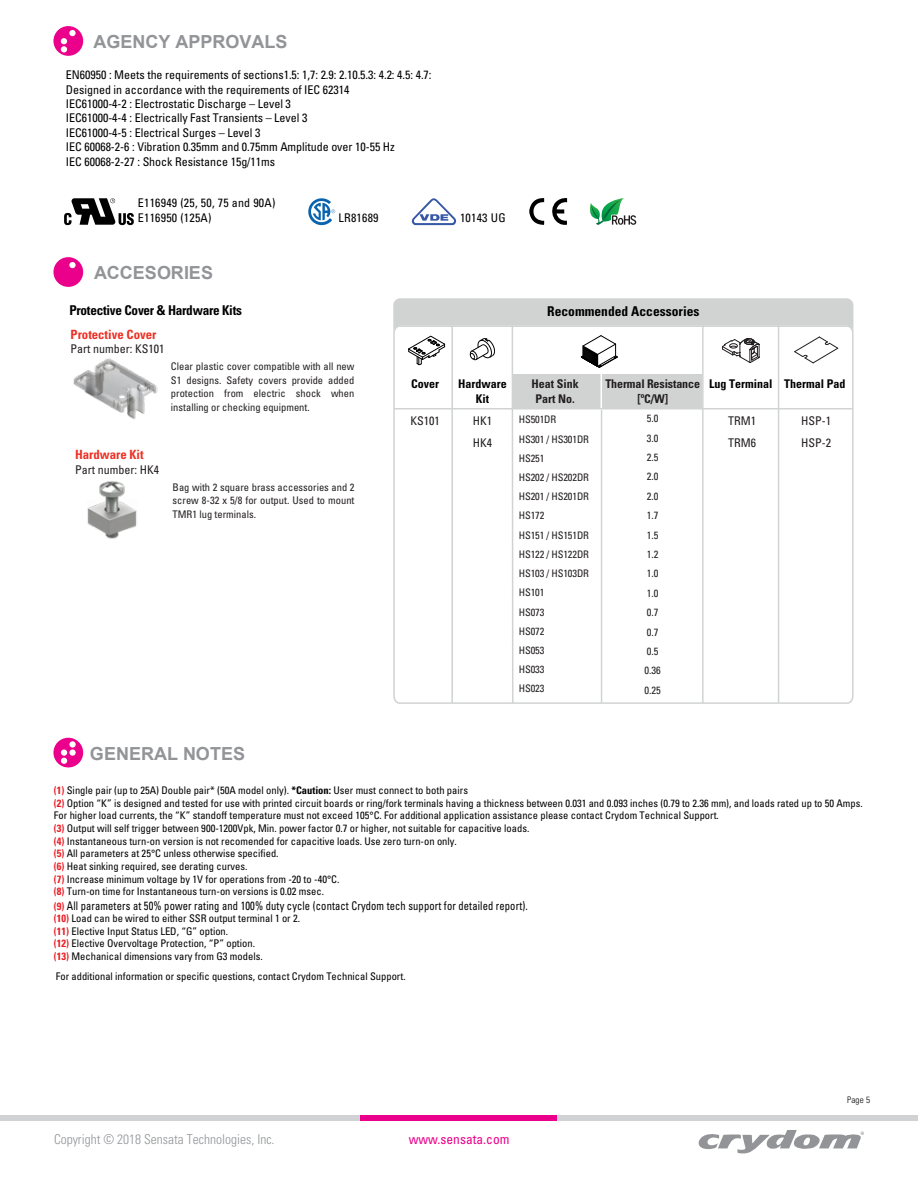
<style>
.page{position:relative;width:918px;height:1188px;background:#fff}
.page>*{position:absolute;margin:0;border:0;box-sizing:border-box;transform-origin:0 0}
.t1{font:700 18px "Arial";color:#929497}
.t2{font:300 condensed 13.5px "Univers";color:#929497}
.t3{font:700 condensed 13.5px "Univers";letter-spacing:-.02em;color:#000}
.t4{font:700 condensed 13.5px "Univers";color:#000}
.t5{font:condensed 13.5px "Univers";color:#eb008b}
.t6{font:700 condensed 12.75px "Univers";color:#ed3024}
.t7{font:condensed 12px/14.4px "Univers LT Std";letter-spacing:-.005em;color:#000}
.t8{font:condensed 12px "Univers LT Std";letter-spacing:.015em;color:#000;scale:.88 1}
.t9{font:condensed 12px/22.2px "Univers";color:#231f20}
.t10{font:condensed 12px/14.4px "Univers LT Std";letter-spacing:.02em;color:#000}
.t11{font:700 condensed 12px/14.7px "Univers";letter-spacing:-.01em;color:#231f20;text-align:center}
.t12{font:700 condensed 12px/14.7px "Univers";color:#000;text-align:center}
.t13{font:condensed 10.5px/12.6px "Univers LT Std";color:#000}
.t14{font:condensed 10.5px/13.5px "Univers LT Std";color:#231f20;text-align:justify}
.t15{font:condensed 10.5px/19.4px "Univers";color:#231f20;text-align:justify}
.t16{font:condensed 10.35px/19.2px "Univers";letter-spacing:-.01em;color:#231f20}
.t17{font:300 condensed 9px "Univers LT Std";color:#000}
.s1{font-weight:700;color:#eb1d25}
.s2{font-weight:700}
.s3{font-weight:700;font-size:10.5px;color:#eb1d25}
</style>
<div class="page">
<svg style="left:590px;top:198px;width:46px;height:27px"></svg>
<svg style="left:529px;top:198px;width:38px;height:27px"></svg>
<svg style="left:411px;top:198px;width:46px;height:27px"></svg>
<svg style="left:308px;top:198px;width:27px;height:27px"></svg>
<svg style="left:64px;top:198px;width:70px;height:27px"></svg>
<img style="left:87px;top:481px;width:50px;height:58px">
<img style="left:73px;top:358px;width:84px;height:62px">
<svg style="left:393px;top:325px;width:461px;height:379px"></svg>
<hr style="left:778px;top:324px;width:1px;height:379px;background:#d1d3d3">
<hr style="left:702px;top:325px;width:2px;height:378px;background:#d1d3d3">
<hr style="left:512px;top:325px;width:1px;height:378px;background:#d1d3d3">
<hr style="left:451px;top:325px;width:2px;height:378px;background:#d1d3d3">
<hr style="left:601px;top:410px;width:1px;height:293px;background:#d1d3d3">
<hr style="left:394px;top:408px;width:459px;height:2px;background:#d1d3d3">
<div style="left:513px;top:374px;width:189px;height:34px;background:#d1d3d3"></div>
<hr style="left:601px;top:372px;width:1px;height:36px;background:#fff">
<svg style="left:393px;top:298px;width:460px;height:70px"></svg>
<div style="left:53px;top:26px;width:30px;height:30px;background:#eb008b;border-radius:50%"></div>
<div style="left:69px;top:30px;width:7px;height:6px;background:#fff;border-radius:50%"></div>
<svg style="left:61px;top:38px;width:6px;height:14px"></svg>
<div style="left:53px;top:257px;width:30px;height:30px;background:#eb008b;border-radius:50%"></div>
<div style="left:69px;top:262px;width:7px;height:6px;background:#fff;border-radius:50%"></div>
<div style="left:53px;top:738px;width:30px;height:29px;background:#eb008b;border-radius:50%"></div>
<svg style="left:69px;top:741px;width:7px;height:7px"></svg>
<div style="left:61px;top:749px;width:6px;height:7px;background:#fff;border-radius:50%"></div>
<svg style="left:69px;top:749px;width:7px;height:7px"></svg>
<svg style="left:61px;top:758px;width:6px;height:6px"></svg>
<div style="left:0;top:1115px;width:918px;height:6px;background:#d0d2d3"></div>
<div style="left:361px;top:1115px;width:196px;height:6px;background:#eb008b"></div>
<svg style="left:698px;top:1130px;width:166px;height:23px"></svg>
<h1 class="t1" style="left:93px;top:30px;width:196px">AGENCY APPROVALS</h1>
<p class="t7" style="left:66px;top:68px;width:367px">EN60950 : Meets the requirements of sections1.5: 1,7: 2.9: 2.10.5.3: 4.2: 4.5: 4.7:<br>Designed in accordance with the requirements of IEC 62314<br>IEC61000-4-2 : Electrostatic Discharge – Level 3<br>IEC61000-4-4 : Electrically Fast Transients – Level 3<br>IEC61000-4-5 : Electrical Surges – Level 3<br>IEC 60068-2-6 : Vibration 0.35mm and 0.75mm Amplitude over 10-55 Hz<br>IEC 60068-2-27 : Shock Resistance 15g/11ms</p>
<p class="t10" style="left:138px;top:196px;width:139px">E116949 (25, 50, 75 and 90A)<br>E116950 (125A)</p>
<h1 class="t1" style="left:94px;top:261px;width:121px">ACCESORIES</h1>
<p class="t10" style="left:339px;top:210px;width:42px">LR81689</p>
<p class="t7" style="left:460px;top:210px;width:47px">10143 UG</p>
<p class="t3" style="left:69px;top:302px;width:174px">Protective Cover &amp; Hardware Kits</p>
<p class="t4" style="left:547px;top:303px;width:154px">Recommended Accessories</p>
<p class="t6" style="left:71px;top:327px;width:87px">Protective Cover</p>
<p class="t9" style="left:71px;top:338px;width:95px">Part number: KS101</p>
<p class="t14" style="left:171px;top:360px;width:185px">Clear plastic cover compatible with all new S1 designs. Safety covers provide added protection from electric shock when installing or checking equipment.</p>
<p class="t6" style="left:75px;top:447px;width:70px">Hardware Kit</p>
<p class="t9" style="left:75px;top:458px;width:85px">Part number: HK4</p>
<p class="t15" style="left:173px;top:480px;width:183px;line-height:13.5px">Bag with 2 square brass accessories and 2 screw 8-32 x 5/8 for output. Used to mount TMR1 lug terminals.</p>
<h1 class="t1" style="left:90px;top:741px;width:157px">GENERAL NOTES</h1>
<p class="t12" style="left:411px;top:376px;width:29px">Cover</p>
<p class="t12" style="left:458px;top:376px;width:50px">Hardware<br>Kit</p>
<p class="t11" style="left:532px;top:376px;width:49px">Heat Sink<br>Part No.</p>
<p class="t11" style="left:605px;top:376px;width:96px">Thermal Resistance [ºC/W]</p>
<p class="t12" style="left:709px;top:376px;width:138px">Lug Terminal Thermal Pad</p>
<p class="t9" style="left:410px;top:409px;width:31px">KS101</p>
<p class="t9" style="left:473px;top:409px;width:21px">HK1<br>HK4</p>
<p class="t9" style="left:728px;top:409px;width:29px">TRM1<br>TRM6</p>
<p class="t9" style="left:801px;top:409px;width:31px">HSP-1<br>HSP-2</p>
<p class="t16" style="left:519px;top:410px;width:72px">HS501DR<br>HS301 / HS301DR<br>HS251<br>HS202 / HS202DR<br>HS201 / HS201DR<br>HS172<br>HS151 / HS151DR<br>HS122 / HS122DR<br>HS103 / HS103DR<br>HS101<br>HS073<br>HS072<br>HS053<br>HS033<br>HS023</p>
<p class="t15" style="left:645px;top:409px;width:18px;text-align:left">5.0<br>3.0<br>2.5<br>2.0<br>2.0<br>1.7<br>1.5<br>1.2<br>1.0<br>1.0<br>0.7<br>0.7<br>0.5<br>0.36<br>0.25</p>
<p class="t13" style="left:54px;top:784px;width:810px"><span class="s1">(1)</span> Single pair (up to 25A) Double pair* (50A model only). <span class="s2">*Caution:</span> User must connect to both pairs<br><span class="s1">(2)</span> Option “K” is designed and tested for use with printed circuit boards or ring/fork terminals having a thickness between 0.031 and 0.093 inches (0.79 to 2.36 mm), and loads rated up to 50 Amps.<br>For higher load currents, the “K” standoff temperature must not exceed 105°C. For additional application assistance please contact Crydom Technical Support.<br><span class="s1">(3)</span> Output will self trigger between 900-1200Vpk, Min. power factor 0.7 or higher, not suitable for capacitive loads.<br><span class="s1">(4)</span> Instantaneous turn-on version is not recomended for capacitive loads. Use zero turn-on only.<br><span class="s1">(5)</span> All parameters at 25°C unless otherwise specified.<br><span class="s1">(6)</span> Heat sinking required, see derating curves.<br><span class="s1">(7)</span> Increase minimum voltage by 1V for operations from -20 to -40°C.<br><span class="s1">(8)</span> Turn-on time for Instantaneous turn-on versions is 0.02 msec.</p>
<p class="t8" style="left:54px;top:898px;width:540px"><span class="s3">(9)</span> All parameters at 50% power rating and 100% duty cycle (contact Crydom tech support for detailed report).</p>
<p class="t13" style="left:54px;top:912px;width:248px"><span class="s1">(10)</span> Load can be wired to either SSR output terminal 1 or 2. <span class="s1">(11)</span> Elective Input Status LED, “G” option.<br><span class="s1">(12)</span> Elective Overvoltage Protection, “P” option.<br><span class="s1">(13)</span> Mechanical dimensions vary from G3 models.</p>
<p class="t13" style="left:56px;top:970px;width:351px">For additional information or specific questions, contact Crydom Technical Support.</p>
<p class="t2" style="left:54px;top:1132px;width:222px">Copyright © 2018 Sensata Technologies, Inc.</p>
<p class="t5" style="left:409px;top:1131px;width:102px">www.sensata.com</p>
<p class="t17" style="left:847px;top:1094px;width:24px">Page 5</p>
</div>
